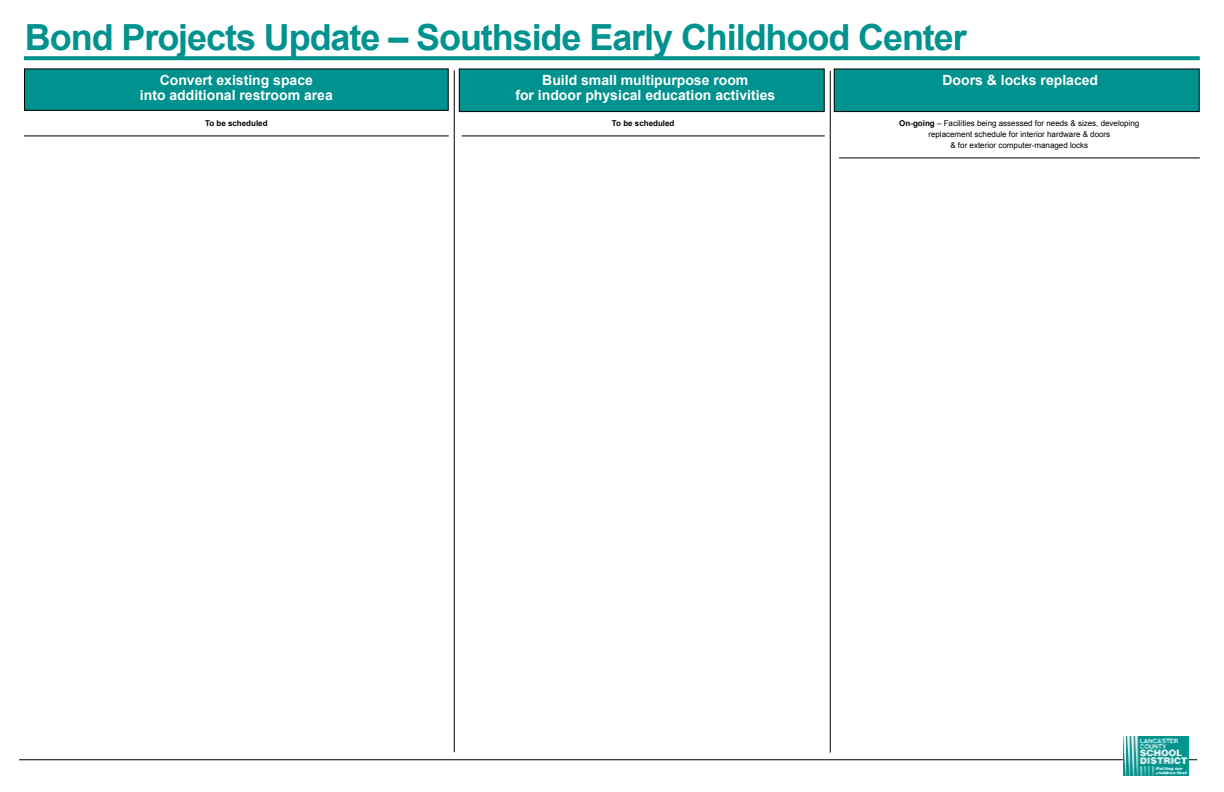
<style>
.page{position:relative;width:1224px;height:792px;background:#fff}
.page>*{position:absolute;margin:0;border:0;box-sizing:border-box;transform-origin:0 0}
.t1{font:700 36px "Arial";letter-spacing:-.03em;color:#00928f}
.t2{font:700 14px/15px "Arial";color:#fff;text-align:center}
.t3{font:8px/11px "Arial";color:#000;text-align:center}
.t4{font:700 8px "Arial";color:#000}
.s1{font-weight:700}
</style>
<div class="page">
<hr style="left:19px;top:760px;width:1178px;height:1px;background:#000">
<img style="left:1123px;top:737px;width:66px;height:39px">
<div style="left:459px;top:69px;width:365px;height:43px;background:#00928f"></div>
<div style="left:459px;top:68px;width:366px;height:44px;border:1px solid #000"></div>
<div style="left:24px;top:69px;width:424px;height:41px;background:#00928f"></div>
<div style="left:24px;top:68px;width:425px;height:43px;border:1px solid #000"></div>
<svg style="left:24px;top:56px;width:1176px;height:4px;background:#0d9794"></svg>
<hr style="left:454px;top:70px;width:1px;height:682px;background:#000">
<div style="left:834px;top:69px;width:365px;height:43px;background:#00928f"></div>
<div style="left:834px;top:68px;width:366px;height:44px;border:1px solid #000"></div>
<hr style="left:830px;top:71px;width:1px;height:682px;background:#000">
<hr style="left:24px;top:135px;width:425px;height:1px;background:#000">
<hr style="left:839px;top:157px;width:361px;height:1px;background:#000">
<hr style="left:462px;top:135px;width:363px;height:1px;background:#000">
<h1 class="t1" style="left:25px;top:14px;width:943px">Bond Projects Update – Southside Early Childhood Center</h1>
<h2 class="t2" style="left:140px;top:73px;width:194px">Convert existing space<br>into additional restroom area</h2>
<h2 class="t2" style="left:515px;top:73px;width:261px">Build small multipurpose room<br>for indoor physical education activities</h2>
<h2 class="t2" style="left:943px;top:73px;width:157px">Doors &amp; locks replaced</h2>
<p class="t4" style="left:205px;top:118px;width:64px">To be scheduled</p>
<p class="t3" style="left:899px;top:118px;width:242px"><span class="s1">On-going</span> – Facilities being assessed for needs &amp; sizes, developing replacement schedule for interior hardware &amp; doors<br>&amp; for exterior computer-managed locks</p>
<p class="t4" style="left:612px;top:118px;width:64px">To be scheduled</p>
</div>
